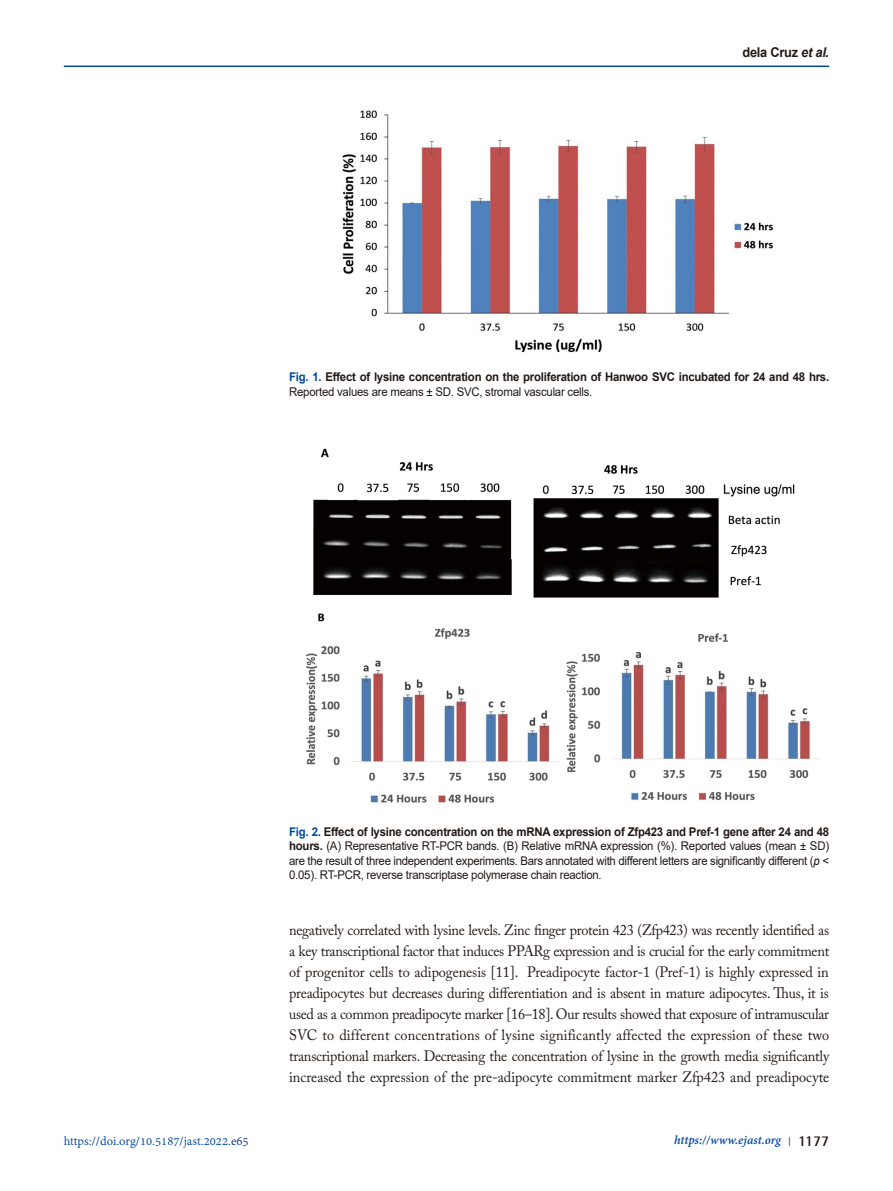
<style>
.page{position:relative;width:893px;height:1191px;background:#fff}
.page>*{position:absolute;margin:0;border:0;box-sizing:border-box;transform-origin:0 0}
.표준{font:15px/21px "Adobe Caslon Pro";color:#231916;text-align:justify;scale:.95 1}
.t1{font:13.5px "Adobe Devanagari";color:#00479d}
.t2{font:italic 700 13.5px "Adobe Devanagari";color:#00479d}
.t3{font:700 13.5px "Arial";letter-spacing:-.02em;color:#231916;scale:.95 1}
.t4{font:12px/14.4px "Arial";letter-spacing:-.02em;color:#231916;text-align:justify;scale:.95 1}
.t5{font:700 12px/14.4px "Arial";letter-spacing:-.02em;color:#231916;scale:.95 1}
.s1{font-style:italic}
.s2{color:#00479d}
.s3{font-weight:400}
.s4{font-weight:700;color:#00479d}
.s5{font-weight:700}
.s6{color:#0d3488}
.s7{font-family:"Shonar Bangla";font-style:normal;font-size:12px;color:#231916}
.s8{font-family:"Rotis Semi Sans Std";font-style:normal;font-size:15px;color:#231916}
</style>
<div class="page">
<hr style="left:64px;top:66px;width:765px;height:1px;background:#00479d">
<img style="left:342px;top:110px;width:432px;height:243px">
<img style="left:313px;top:448px;width:482px;height:149px">
<img style="left:306px;top:613px;width:514px;height:190px">
<p class="t3" style="left:742px;top:42px;width:93px">dela Cruz <span class="s1">et al.</span></p>
<p class="t5" style="left:289px;top:370px;width:570px"><span class="s2">Fig. 1.</span> Effect of lysine concentration on the proliferation of Hanwoo SVC incubated for 24 and 48 hrs.<br><span class="s3">Reported values are means ± SD. SVC, stromal vascular cells.</span></p>
<p class="t4" style="left:289px;top:824px;width:570px"><span class="s4">Fig. 2.</span> <span class="s5">Effect of lysine concentration on the mRNA expression of Zfp423 and Pref-1 gene after 24 and 48 hours.</span> (A) Representative RT-PCR bands. (B) Relative mRNA expression (%). Reported values (mean ± SD) are the result of three independent experiments. Bars annotated with different letters are significantly different (<span class="s1">p</span> &lt; 0.05). RT-PCR, reverse transcriptase polymerase chain reaction.</p>
<p class="표준" style="left:289px;top:919px;width:570px">negatively correlated with lysine levels. Zinc finger protein 423 (Zfp423) was recently identified as a key transcriptional factor that induces PPARg expression and is crucial for the early commitment of progenitor cells to adipogenesis [11]. Preadipocyte factor-1 (Pref-1) is highly expressed in preadipocytes but decreases during differentiation and is absent in mature adipocytes. Thus, it is used as a common preadipocyte marker [16–18]. Our results showed that exposure of intramuscular SVC to different concentrations of lysine significantly affected the expression of these two transcriptional markers. Decreasing the concentration of lysine in the growth media significantly increased the expression of the pre-adipocyte commitment marker Zfp423 and preadipocyte</p>
<p class="t1" style="left:64px;top:1133px;width:186px">https://doi.org/10.5187/jast.2022.<span class="s6">e65</span></p>
<p class="t2" style="left:674px;top:1132px;width:157px">https://www.ejast.org <span class="s7">|</span> <span class="s8">1177</span></p>
</div>
